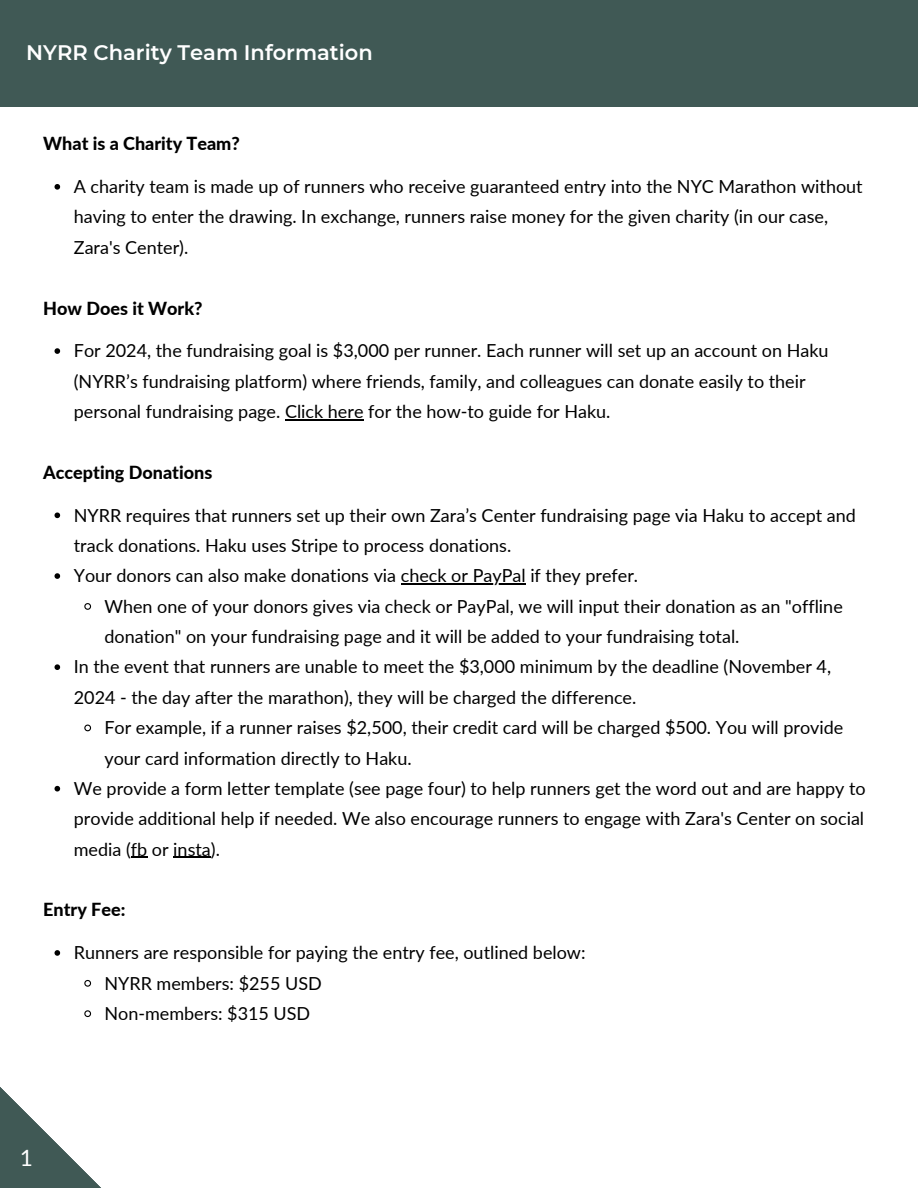
<style>
.page{position:relative;width:918px;height:1188px;background:#fff}
.page>*{position:absolute;margin:0;border:0;box-sizing:border-box;transform-origin:0 0}
.t1{font:22.5px "Lato";color:#fff}
.t2{font:600 21px "Montserrat";color:#fff}
.t3{font:18px/30.3px "Lato";color:#000}
.t4{font:800 18px "Lato";color:#000}
</style>
<div class="page">
<svg style="left:55px;top:184px;width:5px;height:6px"></svg>
<svg style="left:55px;top:348px;width:5px;height:6px"></svg>
<hr style="left:285px;top:419px;width:79px;height:1px;background:#000">
<svg style="left:55px;top:513px;width:5px;height:5px"></svg>
<svg style="left:55px;top:573px;width:5px;height:6px"></svg>
<hr style="left:401px;top:583px;width:125px;height:2px;background:#000">
<svg style="left:84px;top:603px;width:8px;height:7px"></svg>
<svg style="left:55px;top:664px;width:5px;height:6px"></svg>
<svg style="left:84px;top:724px;width:8px;height:8px"></svg>
<svg style="left:55px;top:786px;width:5px;height:6px"></svg>
<svg style="left:131px;top:857px;width:16px;height:1px"></svg>
<hr style="left:173px;top:857px;width:38px;height:1px;background:#000">
<svg style="left:55px;top:950px;width:5px;height:6px"></svg>
<svg style="left:84px;top:979px;width:8px;height:8px"></svg>
<svg style="left:84px;top:1010px;width:8px;height:8px"></svg>
<div style="left:0;top:0;width:918px;height:106px;background:#405955"></div>
<svg style="left:0;top:1087px;width:101px;height:101px"></svg>
<p class="t2" style="left:26px;top:40px;width:348px">NYRR Charity Team Information</p>
<h1 class="t4" style="left:43px;top:132px;width:198px">What is a Charity Team?</h1>
<h2 class="t3" style="left:74px;top:171px;width:790px">A charity team is made up of runners who receive guaranteed entry into the NYC Marathon without having to enter the drawing. In exchange, runners raise money for the given charity (in our case,<br>Zara's Center).</h2>
<p class="t4" style="left:43px;top:297px;width:161px">How Does it Work?</p>
<h2 class="t3" style="left:74px;top:335px;width:756px">For 2024, the fundraising goal is $3,000 per runner. Each runner will set up an account on Haku (NYRR’s fundraising platform) where friends, family, and colleagues can donate easily to their personal fundraising page. Click here for the how-to guide for Haku.</h2>
<p class="t4" style="left:43px;top:461px;width:171px">Accepting Donations</p>
<h2 class="t3" style="left:74px;top:499px;width:784px">NYRR requires that runners set up their own Zara’s Center fundraising page via Haku to accept and track donations. Haku uses Stripe to process donations.</h2>
<p class="t3" style="left:74px;top:560px;width:566px">Your donors can also make donations via check or PayPal if they prefer.</p>
<p class="t3" style="left:104px;top:591px;width:740px">When one of your donors gives via check or PayPal, we will input their donation as an "offline</p>
<p class="t3" style="left:74px;top:621px;width:759px;text-indent:31px">donation" on your fundraising page and it will be added to your fundraising total.<br>In the event that runners are unable to meet the $3,000 minimum by the deadline (November 4,</p>
<p class="t3" style="left:104px;top:682px;width:741px;text-indent:-31px">2024 - the day after the marathon), they will be charged the difference.<br>For example, if a runner raises $2,500, their credit card will be charged $500. You will provide</p>
<p class="t3" style="left:74px;top:742px;width:793px;text-indent:31px">your card information directly to Haku.<br>We provide a form letter template (see page four) to help runners get the word out and are happy to</p>
<p class="t3" style="left:74px;top:803px;width:792px">provide additional help if needed. We also encourage runners to engage with Zara's Center on social media (fb or insta).</p>
<p class="t4" style="left:43px;top:899px;width:84px">Entry Fee:</p>
<h2 class="t3" style="left:74px;top:937px;width:513px">Runners are responsible for paying the entry fee, outlined below:</h2>
<p class="t3" style="left:104px;top:967px;width:219px">NYRR members: $255 USD</p>
<p class="t3" style="left:104px;top:998px;width:207px">Non-members: $315 USD</p>
<p class="t1" style="left:20px;top:1144px;width:15px">1</p>
</div>
